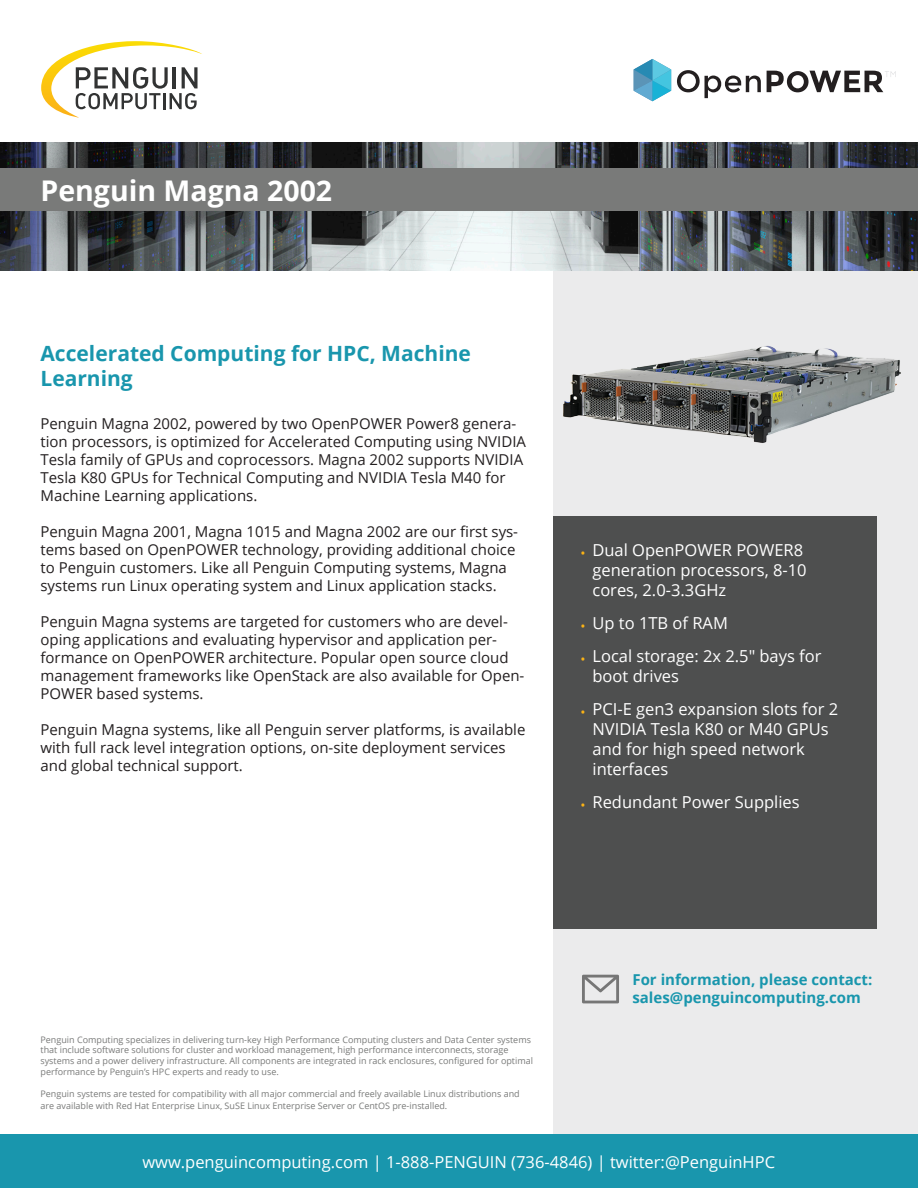
<style>
.page{position:relative;width:918px;height:1188px;background:#fff}
.page>*{position:absolute;margin:0;border:0;box-sizing:border-box;transform-origin:0 0}
.t1{font:700 28.5px "Open Sans";color:#fff}
.t2{font:700 21px/25.2px "Open Sans";color:#1996ad}
.t3{font:16.5px/19.8px "Open Sans";color:#fff}
.t4{font:15px/18px "Open Sans";color:#231f20}
.t5{font:700 15px/18px "Open Sans";color:#1996ad}
.t6{font:9px/10.8px "Open Sans";color:#797a79}
</style>
<div class="page">
<div style="left:554px;top:270px;width:364px;height:913px;background:#ebebec"></div>
<div style="left:0;top:1135px;width:918px;height:53px;background:#1996ad"></div>
<div style="left:554px;top:516px;width:324px;height:413px;background:#4e4f4f"></div>
<img style="left:0;top:143px;width:918px;height:128px">
<div style="left:0;top:168px;width:918px;height:43px;background:#797a79"></div>
<svg style="left:41px;top:41px;width:161px;height:77px"></svg>
<svg style="left:582px;top:975px;width:37px;height:28px"></svg>
<svg style="left:677px;top:70px;width:84px;height:28px"></svg>
<svg style="left:767px;top:71px;width:129px;height:21px"></svg>
<svg style="left:634px;top:59px;width:37px;height:42px"></svg>
<img style="left:553px;top:327px;width:348px;height:133px">
<h1 class="t1" style="left:40px;top:171px;width:293px">Penguin Magna 2002</h1>
<h2 class="t2" style="left:40px;top:340px;width:432px">Accelerated Computing for HPC, Machine<br>Learning</h2>
<p class="t4" style="left:40px;top:414px;width:487px">Penguin Magna 2002, powered by two OpenPOWER Power8 genera&shy;tion processors, is optimized for Accelerated Computing using NVIDIA Tesla family of GPUs and coprocessors. Magna 2002 supports NVIDIA Tesla K80 GPUs for Technical Computing and NVIDIA Tesla M40 for Machine Learning applications.</p>
<p class="t4" style="left:40px;top:522px;width:479px">Penguin Magna 2001, Magna 1015 and Magna 2002 are our first sys&shy;tems based on OpenPOWER technology, providing additional choice to Penguin customers. Like all Penguin Computing systems, Magna systems run Linux operating system and Linux application stacks.</p>
<p class="t4" style="left:40px;top:612px;width:485px">Penguin Magna systems are targeted for customers who are devel&shy;oping applications and evaluating hypervisor and application per&shy;formance on OpenPOWER architecture. Popular open source cloud management frameworks like OpenStack are also available for Open-POWER based systems.</p>
<p class="t4" style="left:40px;top:720px;width:486px">Penguin Magna systems, like all Penguin server platforms, is available with full rack level integration options, on-site deployment services and global technical support.</p>
<p class="t3" style="left:593px;top:540px;width:216px;text-indent:-12px"><sub>•</sub> Dual OpenPOWER POWER8 generation processors, 8-10 cores, 2.0-3.3GHz</p>
<p class="t3" style="left:580px;top:613px;width:149px"><sub>•</sub> Up to 1TB of RAM</p>
<p class="t3" style="left:593px;top:646px;width:231px;text-indent:-12px"><sub>•</sub> Local storage: 2x 2.5″ bays for boot drives</p>
<p class="t3" style="left:593px;top:699px;width:247px;text-indent:-12px"><sub>•</sub> PCI-E gen3 expansion slots for 2<br>NVIDIA Tesla K80 or M40 GPUs and for high speed network interfaces</p>
<p class="t3" style="left:580px;top:792px;width:221px"><sub>•</sub> Redundant Power Supplies</p>
<p class="t6" style="left:40px;top:1034px;width:494px">Penguin Computing specializes in delivering turn-key High Performance Computing clusters and Data Center systems that include software solutions for cluster and workload management, high performance interconnects, storage systems and a power delivery infrastructure. All components are integrated in rack enclosures, configured for optimal performance by Penguin’s HPC experts and ready to use.</p>
<p class="t6" style="left:40px;top:1087px;width:481px;line-height:12.6px">Penguin systems are tested for compatibility with all major commercial and freely available Linux distributions and are available with Red Hat Enterprise Linux, SuSE Linux Enterprise Server or CentOS pre-installed.</p>
<p class="t5" style="left:632px;top:970px;width:241px">For information, please contact: sales@penguincomputing.com</p>
<p class="t3" style="left:142px;top:1152px;width:634px">www.penguincomputing.com | 1-888-PENGUIN (736-4846) | twitter:@PenguinHPC</p>
</div>
